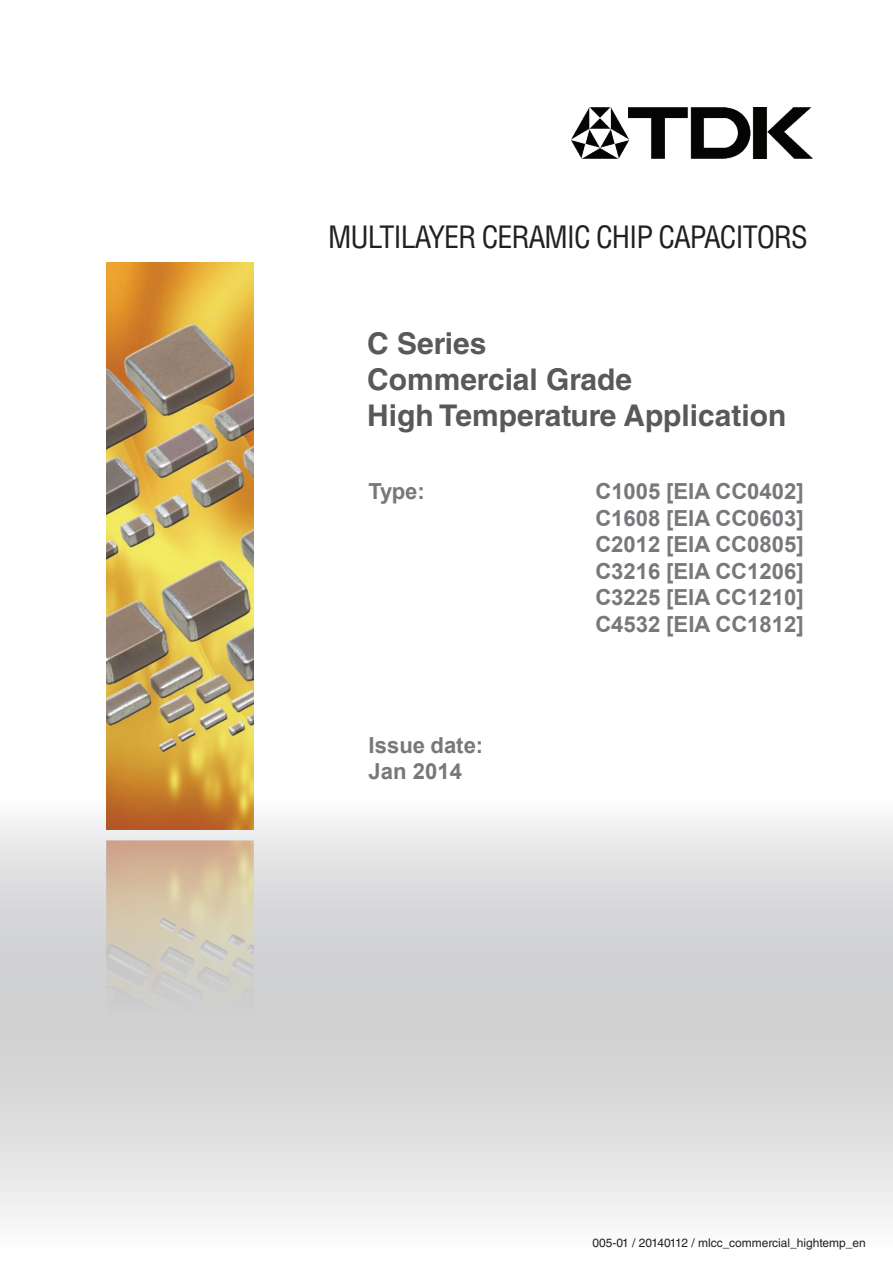
<style>
.page{position:relative;width:893px;height:1263px;background:#fff}
.page>*{position:absolute;margin:0;border:0;box-sizing:border-box;transform-origin:0 0}
.t1{font:700 30px/35.8px "Helvetica LT Std";color:#57595a}
.t2{font:condensed 30px "Helvetica LT Std";letter-spacing:-.035em;color:#231f20}
.t3{font:700 22.2px "Arial";color:#76787b}
.t4{font:700 22.05px/26.4px "Arial";color:#76787b}
.t5{font:12px "Helvetica LT Std";color:#231f20}
</style>
<div class="page">
<svg style="left:0;top:819px;width:893px;height:400px;background:#dcdcdd"></svg>
<img style="left:572px;top:107px;width:241px;height:51px">
<img style="left:105px;top:839px;width:150px;height:331px">
<img style="left:106px;top:262px;width:148px;height:567px">
<h1 class="t2" style="left:328px;top:218px;width:481px">MULTILAYER CERAMIC CHIP CAPACITORS</h1>
<h1 class="t1" style="left:367px;top:325px;width:421px">C Series<br>Commercial Grade<br>High Temperature Application</h1>
<p class="t4" style="left:369px;top:479px;width:58px">Type:</p>
<p class="t4" style="left:369px;top:732px;width:116px">Issue date:<br>Jan 2014</p>
<p class="t4" style="left:595px;top:479px;width:210px">C1005 [EIA CC0402[</p>
<p class="t4" style="left:595px;top:506px;width:210px;text-align:justify">C1608 [EIA CC0603[ C2012 [EIA CC0805[ C3216 [EIA CC1206[ C3225 [EIA CC1210[</p>
<p class="t3" style="left:595px;top:609px;width:210px">C4532 [EIA CC1812[</p>
<p class="t5" style="left:593px;top:1236px;width:275px">005-01 / 20140112 / mlcc_commercial_hightemp_en</p>
</div>
